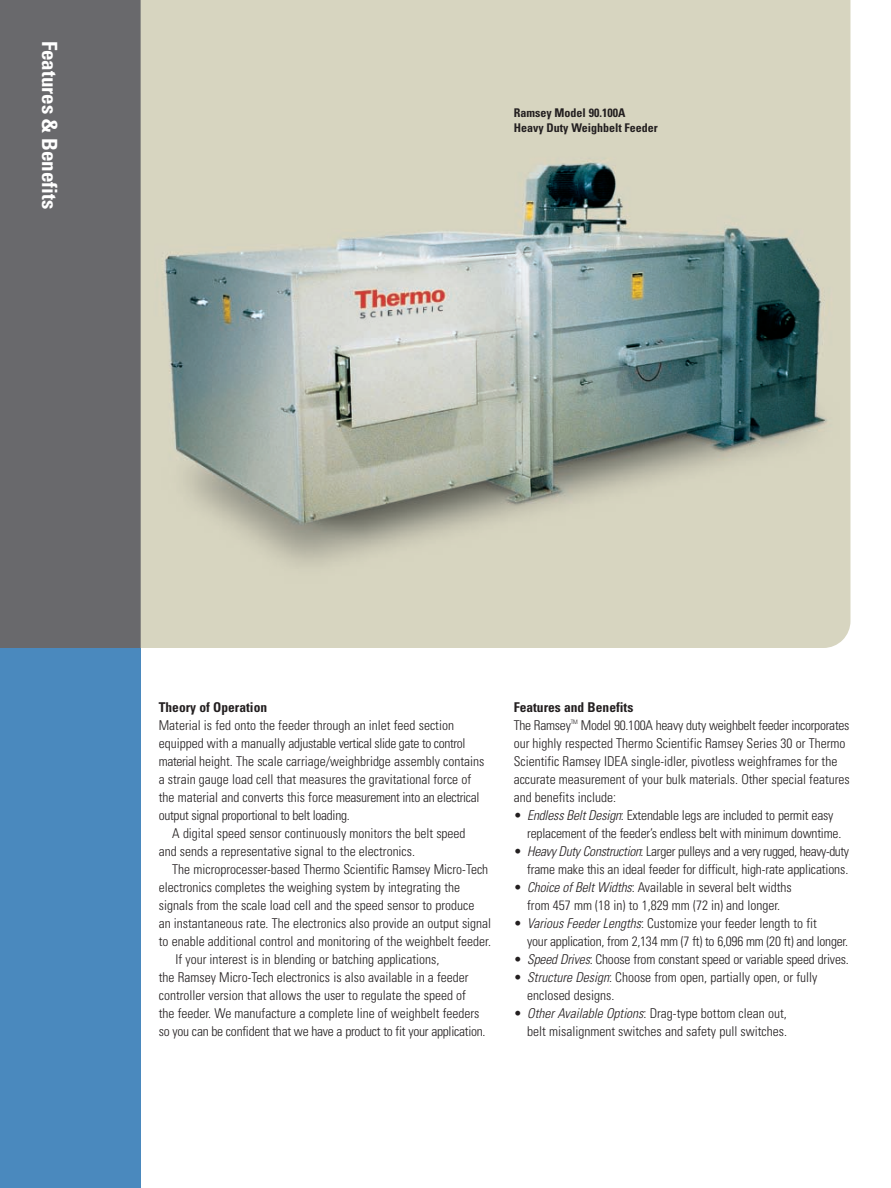
<style>
.page{position:relative;width:891px;height:1188px;background:#fff}
.page>*{position:absolute;margin:0;border:0;box-sizing:border-box;transform-origin:0 0}
.t1{font:700 condensed 21px "Univers";color:#fff}
.t2{font:300 condensed 13.5px/18px "Univers";color:#231f20}
.t3{font:300 condensed 13.5px/18px "Univers";letter-spacing:-.02em;color:#231f20}
.t4{font:700 condensed 13.5px "Univers";color:#231f20}
.t5{font:700 condensed 12px/15px "Univers";color:#231f20}
.t6{font:300 condensed 6px "Univers";color:#231f20}
.s1{font-style:italic}
</style>
<div class="page">
<div style="left:0;top:0;width:141px;height:1188px;background:#69696c"></div>
<div style="left:0;top:648px;width:141px;height:540px;background:#4a89be"></div>
<img style="left:141px;top:0;width:709px;height:648px">
<h1 class="t1" style="left:57px;top:40px;width:170px;rotate:90deg">Features &amp; Benefits</h1>
<p class="t5" style="left:514px;top:106px;width:146px">Ramsey Model 90.100A<br>Heavy Duty Weighbelt Feeder</p>
<p class="t4" style="left:159px;top:702px;width:110px">Theory of Operation</p>
<p class="t2" style="left:159px;top:717px;width:327px">Material is fed onto the feeder through an inlet feed section equipped with a manually adjustable vertical slide gate to control material height. The scale carriage/weighbridge assembly contains a strain gauge load cell that measures the gravitational force of the material and converts this force measurement into an electrical output signal proportional to belt loading.</p>
<p class="t2" style="left:159px;top:825px;width:308px;text-indent:14px">A digital speed sensor continuously monitors the belt speed and sends a representative signal to the electronics.</p>
<p class="t2" style="left:172px;top:861px;width:317px">The microprocesser-based Thermo Scientific Ramsey Micro-Tech</p>
<p class="t2" style="left:159px;top:879px;width:303px">electronics completes the weighing system by integrating the</p>
<p class="t2" style="left:159px;top:897px;width:317px">signals from the scale load cell and the speed sensor to produce</p>
<p class="t2" style="left:159px;top:915px;width:334px">an instantaneous rate. The electronics also provide an output signal</p>
<p class="t2" style="left:159px;top:933px;width:334px">to enable additional control and monitoring of the weighbelt feeder.</p>
<p class="t2" style="left:175px;top:951px;width:266px">If your interest is in blending or batching applications,</p>
<p class="t2" style="left:159px;top:969px;width:311px">the Ramsey Micro-Tech electronics is also available in a feeder</p>
<p class="t2" style="left:159px;top:987px;width:309px">controller version that allows the user to regulate the speed of</p>
<p class="t2" style="left:159px;top:1005px;width:322px">the feeder. We manufacture a complete line of weighbelt feeders</p>
<p class="t3" style="left:159px;top:1023px;width:328px">so you can be confident that we have a product to fit your application.</p>
<p class="t4" style="left:514px;top:702px;width:121px">Features and Benefits</p>
<p class="t3" style="left:514px;top:717px;width:59px">The Ramsey</p>
<p class="t6" style="left:571px;top:719px;width:9px">TM</p>
<p class="t2" style="left:514px;top:717px;width:338px;text-indent:67px">Model 90.100A heavy duty weighbelt feeder incorporates our highly respected Thermo Scientific Ramsey Series 30 or Thermo Scientific Ramsey IDEA single-idler, pivotless weighframes for the accurate measurement of your bulk materials. Other special features and benefits include:</p>
<p class="t2" style="left:527px;top:807px;width:316px;text-indent:-14px">• <span class="s1">Endless Belt Design</span>: Extendable legs are included to permit easy replacement of the feeder’s endless belt with minimum downtime.</p>
<p class="t2" style="left:514px;top:843px;width:337px;text-align:right">• <span class="s1">Heavy Duty Construction</span>: Larger pulleys and a very rugged, heavy-duty frame make this an ideal feeder for difficult, high-rate applications.</p>
<p class="t2" style="left:514px;top:879px;width:280px;text-align:center">• <span class="s1">Choice of Belt Widths</span>: Available in several belt widths from 457 mm (18 in) to 1,829 mm (72 in) and longer.</p>
<p class="t3" style="left:527px;top:915px;width:322px;text-indent:-13px">• <span class="s1">Various Feeder Lengths</span>: Customize your feeder length to fit<br>your application, from 2,134 mm (7 ft) to 6,096 mm (20 ft) and longer.</p>
<p class="t2" style="left:514px;top:951px;width:337px">• <span class="s1">Speed Drives</span>: Choose from constant speed or variable speed drives.</p>
<p class="t2" style="left:527px;top:969px;width:292px;text-indent:-14px">• <span class="s1">Structure Design</span>: Choose from open, partially open, or fully enclosed designs.</p>
<p class="t2" style="left:514px;top:1005px;width:275px;text-align:right">• <span class="s1">Other Available Options</span>: Drag-type bottom clean out, belt misalignment switches and safety pull switches.</p>
</div>
